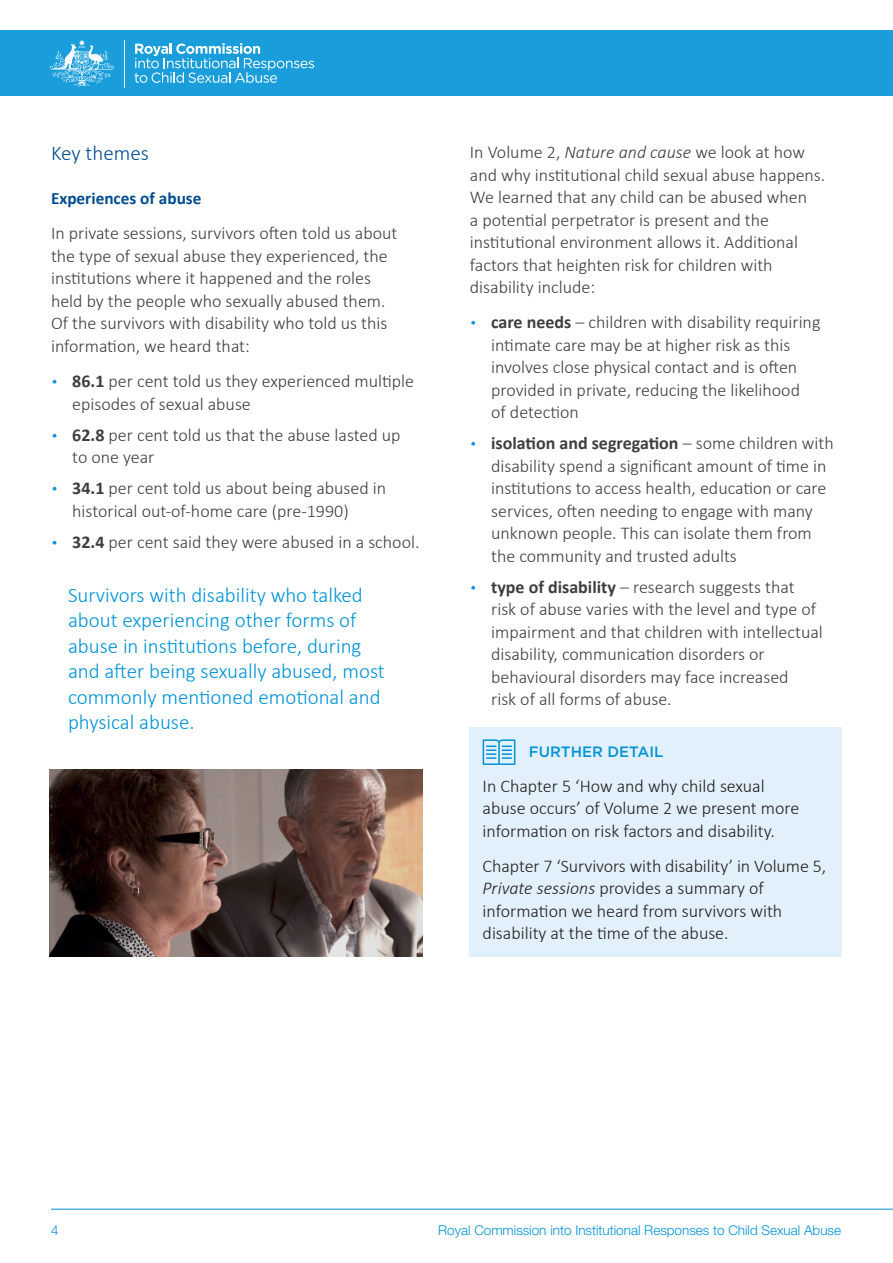
<style>
.page{position:relative;width:893px;height:1263px;background:#fff}
.page>*{position:absolute;margin:0;border:0;box-sizing:border-box;transform-origin:0 0}
.CALLOUT_BODY{font:300 21px/25.5px "Calibri";color:#0093d8}
.HEADING_4{font:300 21px "Calibri";color:#014c8f}
.BODY{font:300 18px/22.5px "Calibri";color:#3e3e3f}
.CALLOUT_BOX{font:300 18px/22.5px "Calibri";color:#231f20}
.HEADING_5{font:700 17.25px "Calibri";color:#014c8f}
.BODY-2{font:500 15px "Gotham";color:#0093d8}
.t1{font:300 13.5px "Helvetica Neue LT Pro";color:#0093d8}
.s1{font-family:"Gotham";font-size:15px;color:#0093d8}
.s2{font-weight:700}
.s3{font-style:italic}
</style>
<div class="page">
<hr style="left:51px;top:1209px;width:842px;height:1px;background:#0093d8">
<div style="left:470px;top:727px;width:372px;height:229px;background:#e1f0fa"></div>
<svg style="left:483px;top:739px;width:32px;height:26px"></svg>
<img style="left:50px;top:770px;width:372px;height:187px">
<div style="left:0;top:30px;width:893px;height:66px;background:#1a9edb"></div>
<hr style="left:124px;top:41px;width:1px;height:47px;background:#fff">
<svg style="left:135px;top:43px;width:179px;height:40px"></svg>
<svg style="left:50px;top:40px;width:64px;height:47px"></svg>
<p class="HEADING_4" style="left:51px;top:140px;width:99px">Key themes</p>
<p class="HEADING_5" style="left:51px;top:188px;width:152px">Experiences of abuse</p>
<p class="BODY" style="left:51px;top:221px;width:348px">In private sessions, survivors often told us about the type of sexual abuse they experienced, the institutions where it happened and the roles held by the people who sexually abused them.<br>Of the survivors with disability who told us this information, we heard that:</p>
<p class="BODY" style="left:72px;top:369px;width:343px;text-indent:-21px"><span class="s1">•</span> <span class="s2">86.1</span> per cent told us they experienced multiple episodes of sexual abuse</p>
<p class="BODY" style="left:72px;top:423px;width:330px;text-indent:-21px"><span class="s1">•</span> <span class="s2">62.8</span> per cent told us that the abuse lasted up to one year</p>
<p class="BODY" style="left:72px;top:476px;width:315px;text-indent:-21px"><span class="s1">•</span> <span class="s2">34.1</span> per cent told us about being abused in historical out-of-home care (pre-1990)</p>
<p class="BODY" style="left:51px;top:530px;width:370px"><span class="s1">•</span> <span class="s2">32.4</span> per cent said they were abused in a school.</p>
<p class="CALLOUT_BODY" style="left:68px;top:581px;width:318px">Survivors with disability who talked about experiencing other forms of abuse in institutions before, during and after being sexually abused, most commonly mentioned emotional and physical abuse.</p>
<p class="BODY" style="left:470px;top:140px;width:357px">In Volume 2, <span class="s3">Nature and cause</span> we look at how and why institutional child sexual abuse happens.<br>We learned that any child can be abused when<br>a potential perpetrator is present and the institutional environment allows it. Additional factors that heighten risk for children with disability include:</p>
<p class="BODY" style="left:491px;top:310px;width:331px;text-indent:-21px"><span class="s1">•</span> <span class="s2">care needs</span> – children with disability requiring intimate care may be at higher risk as this involves close physical contact and is often provided in private, reducing the likelihood<br>of detection</p>
<p class="BODY" style="left:491px;top:431px;width:344px;text-indent:-21px"><span class="s1">•</span> <span class="s2">isolation and segregation</span> – some children with disability spend a significant amount of time in institutions to access health, education or care services, often needing to engage with many unknown people. This can isolate them from the community and trusted adults</p>
<p class="BODY" style="left:491px;top:575px;width:333px;text-indent:-21px"><span class="s1">•</span> <span class="s2">type of disability</span> – research suggests that risk of abuse varies with the level and type of impairment and that children with intellectual disability, communication disorders or behavioural disorders may face increased<br>risk of all forms of abuse.</p>
<p class="BODY-2" style="left:529px;top:742px;width:136px">FURTHER DETAIL</p>
<p class="CALLOUT_BOX" style="left:483px;top:774px;width:318px">In Chapter 5 ‘How and why child sexual abuse occurs’ of Volume 2 we present more information on risk factors and disability.</p>
<p class="CALLOUT_BOX" style="left:483px;top:854px;width:345px">Chapter 7 ‘Survivors with disability’ in Volume 5, <span class="s3">Private sessions</span> provides a summary of information we heard from survivors with disability at the time of the abuse.</p>
<p class="t1" style="left:51px;top:1222px;width:9px">4</p>
<p class="t1" style="left:438px;top:1222px;width:404px">Royal Commission into Institutional Responses to Child Sexual Abuse</p>
</div>
